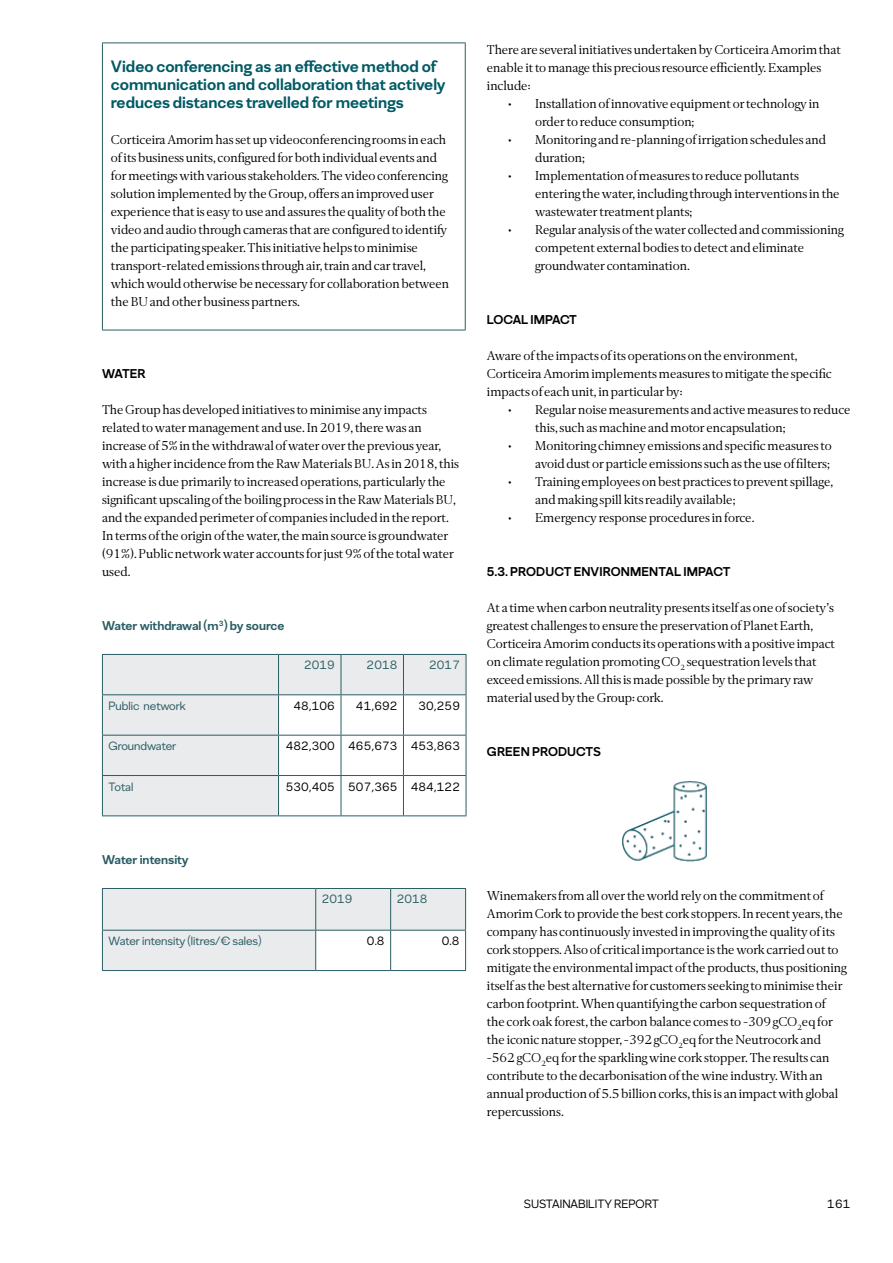
<style>
.page{position:relative;width:893px;height:1263px;background:#fff}
.page>*{position:absolute;margin:0;border:0;box-sizing:border-box;transform-origin:0 0}
.t1{font:700 16.5px/18px "Amorim Sans Office";color:#005a64}
.t2{font:12.75px/18px "Amorim Serif Office";color:#000}
.t3{font:700 12.75px "Amorim Sans Office";letter-spacing:.01em;color:#000}
.t4{font:700 12.75px "Amorim Sans Office";color:#2b5d64}
.t5{font:700 12.75px "Amorim Sans Office";letter-spacing:-.03em;color:#000}
.t6{font:12px "Amorim Sans Office";color:#000}
.t7{font:12px "Amorim Sans Office";color:#2b5d64}
</style>
<div class="page">
<hr style="left:102px;top:43px;width:364px;height:1px;background:#2b5d64">
<hr style="left:102px;top:43px;width:1px;height:287px;background:#2b5d64">
<hr style="left:465px;top:43px;width:1px;height:287px;background:#2b5d64">
<hr style="left:102px;top:330px;width:364px;height:1px;background:#2b5d64">
<svg style="left:103px;top:655px;width:363px;height:160px;fill:#e9ebec"></svg>
<hr style="left:102px;top:654px;width:177px;height:1px;background:#2b5d64">
<hr style="left:102px;top:655px;width:1px;height:39px;background:#2b5d64">
<hr style="left:279px;top:654px;width:62px;height:1px;background:#2b5d64">
<hr style="left:278px;top:655px;width:1px;height:39px;background:#2b5d64">
<hr style="left:341px;top:654px;width:62px;height:1px;background:#2b5d64">
<hr style="left:341px;top:655px;width:1px;height:39px;background:#2b5d64">
<hr style="left:403px;top:654px;width:63px;height:1px;background:#2b5d64">
<hr style="left:403px;top:655px;width:1px;height:39px;background:#2b5d64">
<hr style="left:466px;top:655px;width:1px;height:39px;background:#2b5d64">
<hr style="left:279px;top:694px;width:62px;height:1px;background:#2b5d64">
<hr style="left:341px;top:694px;width:62px;height:1px;background:#2b5d64">
<hr style="left:341px;top:695px;width:1px;height:40px;background:#2b5d64">
<hr style="left:403px;top:694px;width:63px;height:1px;background:#2b5d64">
<hr style="left:403px;top:695px;width:1px;height:40px;background:#2b5d64">
<hr style="left:466px;top:695px;width:1px;height:40px;background:#2b5d64">
<hr style="left:279px;top:735px;width:62px;height:1px;background:#2b5d64">
<hr style="left:341px;top:735px;width:62px;height:1px;background:#2b5d64">
<hr style="left:341px;top:735px;width:1px;height:40px;background:#2b5d64">
<hr style="left:403px;top:735px;width:63px;height:1px;background:#2b5d64">
<hr style="left:403px;top:735px;width:1px;height:40px;background:#2b5d64">
<hr style="left:466px;top:735px;width:1px;height:40px;background:#2b5d64">
<hr style="left:279px;top:775px;width:62px;height:1px;background:#2b5d64">
<hr style="left:341px;top:775px;width:62px;height:1px;background:#2b5d64">
<hr style="left:341px;top:776px;width:1px;height:39px;background:#2b5d64">
<hr style="left:403px;top:775px;width:63px;height:1px;background:#2b5d64">
<hr style="left:403px;top:776px;width:1px;height:39px;background:#2b5d64">
<hr style="left:466px;top:776px;width:1px;height:39px;background:#2b5d64">
<hr style="left:279px;top:815px;width:62px;height:1px;background:#2b5d64">
<hr style="left:341px;top:815px;width:62px;height:1px;background:#2b5d64">
<hr style="left:403px;top:815px;width:63px;height:1px;background:#2b5d64">
<hr style="left:102px;top:695px;width:1px;height:40px;background:#2b5d64">
<hr style="left:102px;top:694px;width:177px;height:1px;background:#2b5d64">
<hr style="left:278px;top:695px;width:1px;height:40px;background:#2b5d64">
<hr style="left:102px;top:735px;width:1px;height:40px;background:#2b5d64">
<hr style="left:102px;top:776px;width:1px;height:39px;background:#2b5d64">
<hr style="left:102px;top:735px;width:177px;height:1px;background:#2b5d64">
<hr style="left:278px;top:735px;width:1px;height:40px;background:#2b5d64">
<hr style="left:278px;top:776px;width:1px;height:39px;background:#2b5d64">
<hr style="left:102px;top:775px;width:177px;height:1px;background:#2b5d64">
<hr style="left:102px;top:815px;width:177px;height:1px;background:#2b5d64">
<svg style="left:103px;top:889px;width:362px;height:81px"></svg>
<hr style="left:390px;top:930px;width:1px;height:40px;background:#2b5d64">
<hr style="left:465px;top:930px;width:1px;height:40px;background:#2b5d64">
<hr style="left:316px;top:970px;width:75px;height:1px;background:#2b5d64">
<hr style="left:391px;top:970px;width:75px;height:1px;background:#2b5d64">
<hr style="left:102px;top:888px;width:214px;height:1px;background:#2b5d64">
<hr style="left:102px;top:889px;width:1px;height:41px;background:#2b5d64">
<hr style="left:316px;top:888px;width:75px;height:1px;background:#2b5d64">
<hr style="left:315px;top:889px;width:1px;height:41px;background:#2b5d64">
<hr style="left:316px;top:930px;width:75px;height:1px;background:#2b5d64">
<hr style="left:391px;top:888px;width:75px;height:1px;background:#2b5d64">
<hr style="left:390px;top:889px;width:1px;height:41px;background:#2b5d64">
<hr style="left:465px;top:889px;width:1px;height:41px;background:#2b5d64">
<hr style="left:391px;top:930px;width:75px;height:1px;background:#2b5d64">
<hr style="left:102px;top:930px;width:1px;height:40px;background:#2b5d64">
<hr style="left:102px;top:930px;width:214px;height:1px;background:#2b5d64">
<hr style="left:315px;top:930px;width:1px;height:40px;background:#2b5d64">
<hr style="left:102px;top:970px;width:214px;height:1px;background:#2b5d64">
<img style="left:622px;top:781px;width:85px;height:81px">
<p class="t1" style="left:111px;top:57px;width:336px">Video conferencing as an effective method of communication and collaboration that actively reduces distances travelled for meetings</p>
<p class="t2" style="left:111px;top:130px;width:340px">Corticeira Amorim has set up videoconferencing rooms in each of its business units, configured for both individual events and for meetings with various stakeholders. The video conferencing solution implemented by the Group, offers an improved user experience that is easy to use and assures the quality of both the video and audio through cameras that are configured to identify the participating speaker. This initiative helps to minimise transport-related emissions through air, train and car travel, which would otherwise be necessary for collaboration between the BU and other business partners.</p>
<p class="t3" style="left:102px;top:366px;width:45px">WATER</p>
<p class="t2" style="left:102px;top:400px;width:358px">The Group has developed initiatives to minimise any impacts related to water management and use. In 2019, there was an increase of 5% in the withdrawal of water over the previous year, with a higher incidence from the Raw Materials BU. As in 2018, this increase is due primarily to increased operations, particularly the significant upscaling of the boiling process in the Raw Materials BU, and the expanded perimeter of companies included in the report.<br>In terms of the origin of the water, the main source is groundwater (91%). Public network water accounts for just 9% of the total water used.</p>
<p class="t4" style="left:102px;top:618px;width:184px">Water withdrawal (m<sup>3</sup>) by source</p>
<p class="t7" style="left:304px;top:658px;width:32px">2019</p>
<p class="t7" style="left:367px;top:658px;width:32px">2018</p>
<p class="t7" style="left:429px;top:658px;width:32px">2017</p>
<p class="t7" style="left:108px;top:698px;width:79px">Public network</p>
<p class="t6" style="left:293px;top:698px;width:43px">48,106</p>
<p class="t6" style="left:356px;top:698px;width:43px">41,692</p>
<p class="t6" style="left:419px;top:698px;width:43px">30,259</p>
<p class="t7" style="left:108px;top:738px;width:70px">Groundwater</p>
<p class="t6" style="left:286px;top:738px;width:176px">482,300 465,673 453,863</p>
<p class="t7" style="left:108px;top:779px;width:26px">Total</p>
<p class="t6" style="left:286px;top:779px;width:176px">530,405 507,365 484,122</p>
<p class="t4" style="left:102px;top:852px;width:88px">Water intensity</p>
<p class="t7" style="left:322px;top:892px;width:32px">2019</p>
<p class="t7" style="left:397px;top:892px;width:32px">2018</p>
<p class="t7" style="left:108px;top:933px;width:155px">Water intensity (litres/€ sales)</p>
<p class="t6" style="left:367px;top:933px;width:19px">0.8</p>
<p class="t6" style="left:442px;top:933px;width:19px">0.8</p>
<p class="t2" style="left:487px;top:40px;width:356px">There are several initiatives undertaken by Corticeira Amorim that enable it to manage this precious resource efficiently. Examples include:</p>
<p class="t2" style="left:535px;top:94px;width:286px;text-indent:-27px">• Installation of innovative equipment or technology in order to reduce consumption;</p>
<p class="t2" style="left:535px;top:130px;width:292px;text-indent:-27px">• Monitoring and re-planning of irrigation schedules and duration;</p>
<p class="t2" style="left:535px;top:166px;width:306px;text-indent:-27px">• Implementation of measures to reduce pollutants entering the water, including through interventions in the wastewater treatment plants;</p>
<p class="t2" style="left:535px;top:220px;width:310px;text-indent:-27px">• Regular analysis of the water collected and commissioning competent external bodies to detect and eliminate groundwater contamination.</p>
<p class="t5" style="left:487px;top:312px;width:92px">LOCAL IMPACT</p>
<p class="t2" style="left:487px;top:346px;width:346px">Aware of the impacts of its operations on the environment,<br>Corticeira Amorim implements measures to mitigate the specific impacts of each unit, in particular by:</p>
<p class="t2" style="left:535px;top:400px;width:317px;text-indent:-27px">• Regular noise measurements and active measures to reduce this, such as machine and motor encapsulation;</p>
<p class="t2" style="left:508px;top:436px;width:325px;text-align:right">• Monitoring chimney emissions and specific measures to avoid dust or particle emissions such as the use of filters;</p>
<p class="t2" style="left:535px;top:472px;width:300px;text-indent:-27px">• Training employees on best practices to prevent spillage, and making spill kits readily available;</p>
<p class="t2" style="left:508px;top:508px;width:248px">• Emergency response procedures in force.</p>
<p class="t3" style="left:487px;top:564px;width:245px">5.3. PRODUCT ENVIRONMENTAL IMPACT</p>
<p class="t2" style="left:487px;top:598px;width:350px">At a time when carbon neutrality presents itself as one of society’s greatest challenges to ensure the preservation of Planet Earth, Corticeira Amorim conducts its operations with a positive impact on climate regulation promoting CO<sub>2</sub> sequestration levels that exceed emissions. All this is made possible by the primary raw material used by the Group: cork.</p>
<p class="t3" style="left:487px;top:744px;width:115px">GREEN PRODUCTS</p>
<p class="t2" style="left:487px;top:886px;width:361px">Winemakers from all over the world rely on the commitment of Amorim Cork to provide the best cork stoppers. In recent years, the company has continuously invested in improving the quality of its cork stoppers. Also of critical importance is the work carried out to mitigate the environmental impact of the products, thus positioning itself as the best alternative for customers seeking to minimise their carbon footprint. When quantifying the carbon sequestration of the cork oak forest, the carbon balance comes to -309 gCO<sub>2</sub>eq for the iconic nature stopper, -392 gCO<sub>2</sub>eq for the Neutrocork and -562 gCO<sub>2</sub>eq for the sparkling wine cork stopper. The results can contribute to the decarbonisation of the wine industry. With an annual production of 5.5 billion corks, this is an impact with global repercussions.</p>
<p class="t6" style="left:524px;top:1196px;width:136px">SUSTAINABILITY REPORT</p>
<p class="t6" style="left:827px;top:1196px;width:25px">161</p>
</div>
